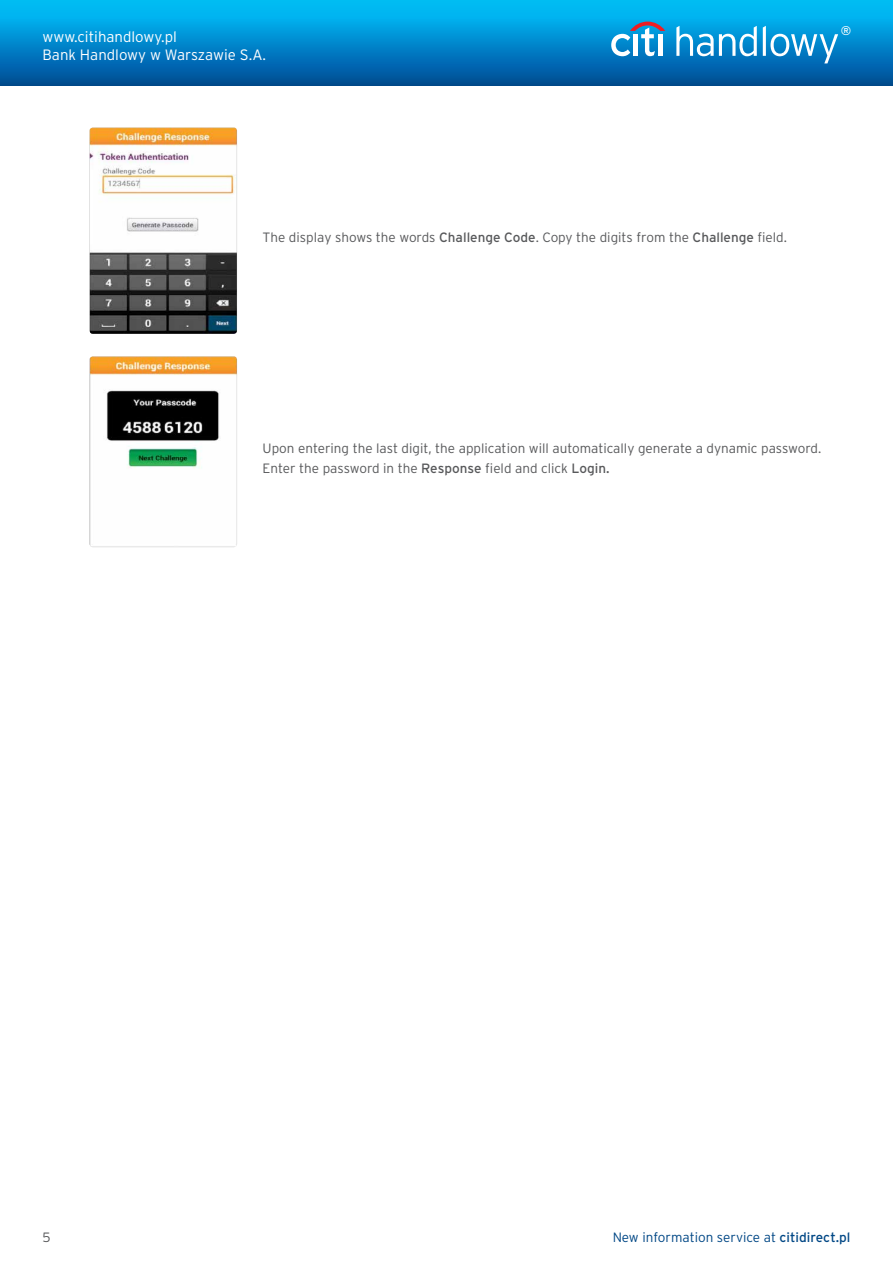
<style>
.page{position:relative;width:893px;height:1263px;background:#fff}
.page>*{position:absolute;margin:0;border:0;box-sizing:border-box;transform-origin:0 0}
.t1{font:300 15px/18px "Interstate Pl";color:#fff}
.t2{font:300 13.5px/20.2px "Interstate Pl";color:#58595b}
.t3{font:300 13.5px "Interstate Pl";color:#004785}
.t4{font:12.6px "Interstate Pl";color:#fff}
.s1{font-weight:400}
</style>
<div class="page">
<div style="left:0;top:0;width:893px;height:85px;background:linear-gradient(to bottom,#00c7ff,#004b97)"></div>
<svg style="left:676px;top:26px;width:81px;height:30px"></svg>
<svg style="left:763px;top:26px;width:75px;height:37px"></svg>
<svg style="left:611px;top:22px;width:54px;height:34px"></svg>
<div style="left:658px;top:34px;width:5px;height:22px;background:#fff"></div>
<img style="left:90px;top:128px;width:147px;height:206px">
<img style="left:90px;top:356px;width:147px;height:191px">
<p class="t1" style="left:43px;top:28px;width:225px">www.citihandlowy.pl<br>Bank Handlowy w Warszawie S.A.</p>
<p class="t4" style="left:841px;top:24px;width:12px">®</p>
<p class="t2" style="left:263px;top:227px;width:526px">The display shows the words <span class="s1">Challenge Code</span>. Copy the digits from the <span class="s1">Challenge</span> field.</p>
<p class="t2" style="left:263px;top:438px;width:560px">Upon entering the last digit, the application will automatically generate a dynamic password.<br>Enter the password in the <span class="s1">Response</span> field and click <span class="s1">Login.</span></p>
<p class="t2" style="left:43px;top:1227px;width:10px">5</p>
<p class="t3" style="left:613px;top:1229px;width:239px">New information service at <span class="s1">citidirect.pl</span></p>
</div>
